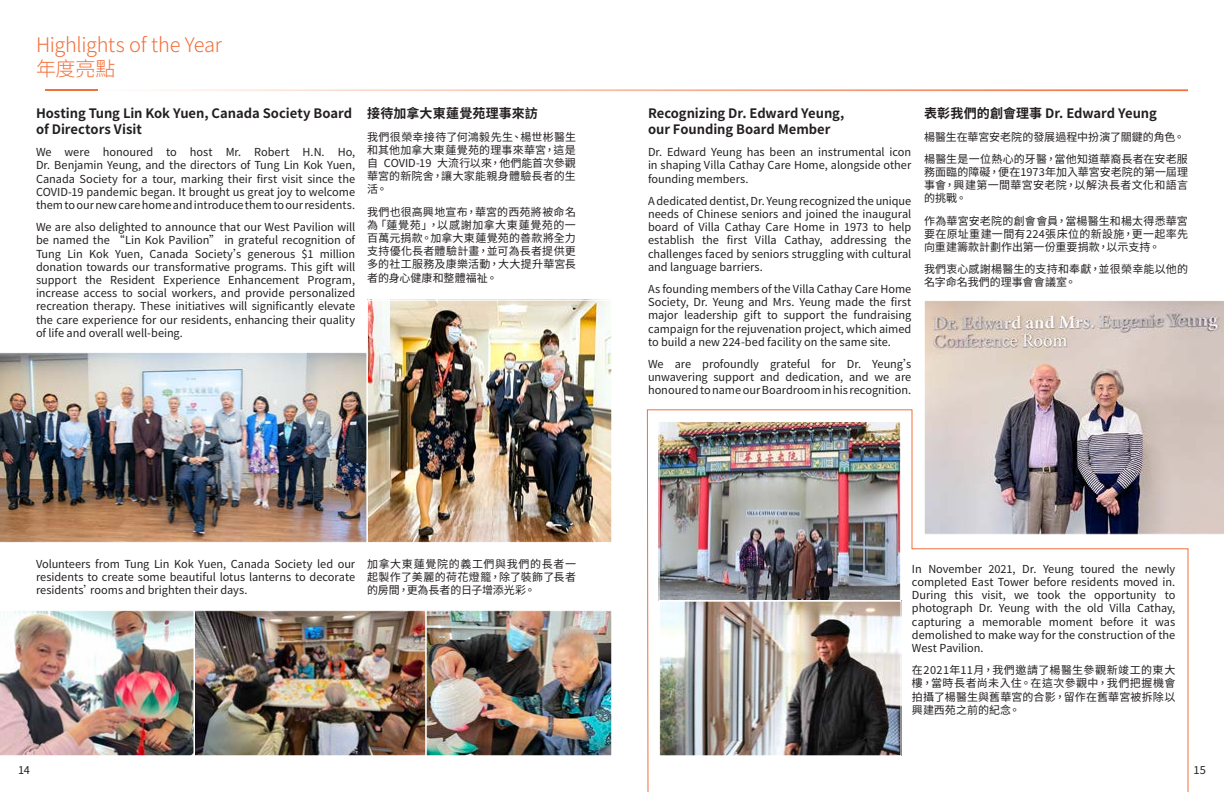
<style>
.page{position:relative;width:1224px;height:792px;background:#fff}
.page>*{position:absolute;margin:0;border:0;box-sizing:border-box;transform-origin:0 0}
.t1{font:300 20px/24px "Noto Sans TC";letter-spacing:-.015em;color:#f26f39}
.H1-HorizLine{font:500 20px "Noto Sans TC";color:#f26f39;scale:10 1}
.t2{font:700 13px/15.6px "Noto Sans TC";color:#231f20}
.Body{font:11px/13.2px "Noto Sans TC";color:#231f20;text-align:justify}
</style>
<div class="page">
<img style="left:196px;top:612px;width:414px;height:142px">
<img style="left:0;top:610px;width:194px;height:146px">
<img style="left:0;top:352px;width:367px;height:191px">
<img style="left:369px;top:302px;width:241px;height:239px">
<div style="left:367px;top:300px;width:245px;height:243px;border:1px solid #fff"></div>
<div style="left:194px;top:610px;width:232px;height:146px;border:1px solid #fff"></div>
<div style="left:426px;top:610px;width:186px;height:146px;border:1px solid #fff"></div>
<svg style="left:924px;top:301px;width:300px;height:234px;background:#d4c4bc"></svg>
<hr style="left:98px;top:89px;width:1090px;height:2px;background:#f26f39">
<img style="left:647px;top:409px;width:541px;height:383px">
<h1 class="t1" style="left:36px;top:33px;width:187px">Highlights of the Year年度亮點</h1>
<p class="H1-HorizLine" style="left:36px;top:77px;width:9px">-</p>
<h3 class="t2" style="left:36px;top:106px;width:318px">Hosting Tung Lin Kok Yuen, Canada Society Board of Directors Visit</h3>
<p class="Body" style="left:36px;top:146px;width:321px">We were honoured to host Mr. Robert H.N. Ho, Dr. Benjamin Yeung, and the directors of Tung Lin Kok Yuen, Canada Society for a tour, marking their first visit since the COVID-19 pandemic began. It brought us great joy to welcome them to our new care home and introduce them to our residents.</p>
<p class="Body" style="left:36px;top:221px;width:321px">We are also delighted to announce that our West Pavilion will be named the “Lin Kok Pavilion” in grateful recognition of Tung Lin Kok Yuen, Canada Society’s generous $1 million donation towards our transformative programs. This gift will support the Resident Experience Enhancement Program, increase access to social workers, and provide personalized recreation therapy. These initiatives will significantly elevate the care experience for our residents, enhancing their quality of life and overall well-being.</p>
<h3 class="t2" style="left:367px;top:106px;width:172px">接待加拿大東蓮覺苑理事來訪</h3>
<p class="Body" style="left:367px;top:130px;width:210px">我們很榮幸接待了何鴻毅先生、楊世彬醫生和其他加拿大東蓮覺苑的理事來華宮，這是自 COVID-19 大流行以來，他們能首次參觀華宮的新院舍，讓大家能親身體驗長者的生活。</p>
<p class="Body" style="left:367px;top:205px;width:210px">我們也很高興地宣布，華宮的西苑將被命名為「蓮覺苑」，以感謝加拿大東蓮覺苑的一百萬元捐款。加拿大東蓮覺苑的善款將全力支持優化長者體驗計畫，並可為長者提供更多的社工服務及康樂活動，大大提升華宮長者的身心健康和整體福祉。</p>
<p class="Body" style="left:36px;top:557px;width:321px">Volunteers from Tung Lin Kok Yuen, Canada Society led our residents to create some beautiful lotus lanterns to decorate residents’ rooms and brighten their days.</p>
<p class="Body" style="left:367px;top:557px;width:210px">加拿大東蓮覺院的義工們與我們的長者一起製作了美麗的荷花燈籠，除了裝飾了長者的房間，更為長者的日子增添光彩。</p>
<h3 class="t2" style="left:648px;top:106px;width:198px">Recognizing Dr. Edward Yeung, our Founding Board Member</h3>
<p class="Body" style="left:648px;top:146px;width:265px">Dr. Edward Yeung has been an instrumental icon in shaping Villa Cathay Care Home, alongside other founding members.</p>
<p class="Body" style="left:648px;top:194px;width:265px">A dedicated dentist, Dr. Yeung recognized the unique needs of Chinese seniors and joined the inaugural board of Villa Cathay Care Home in 1973 to help establish the first Villa Cathay, addressing the challenges faced by seniors struggling with cultural and language barriers.</p>
<p class="Body" style="left:648px;top:283px;width:265px">As founding members of the Villa Cathay Care Home Society, Dr. Yeung and Mrs. Yeung made the first major leadership gift to support the fundraising campaign for the rejuvenation project, which aimed to build a new 224-bed facility on the same site.</p>
<p class="Body" style="left:648px;top:358px;width:268px;text-align:left">We are profoundly grateful for Dr. Yeung’s unwavering support and dedication, and we are honoured to name our Boardroom in his recognition.</p>
<h3 class="t2" style="left:924px;top:106px;width:234px">表彰我們的創會理事 Dr. Edward Yeung</h3>
<p class="Body" style="left:924px;top:130px;width:262px">楊醫生在華宮安老院的發展過程中扮演了關鍵的角色。</p>
<p class="Body" style="left:924px;top:152px;width:266px">楊醫生是一位熱心的牙醫，當他知道華裔長者在安老服務面臨的障礙，便在1973年加入華宮安老院的第一屆理事會，興建第一間華宮安老院，以解決長者文化和語言的挑戰。</p>
<p class="Body" style="left:924px;top:214px;width:266px">作為華宮安老院的創會會員，當楊醫生和楊太得悉華宮要在原址重建一間有224張床位的新設施，更一起率先向重建籌款計劃作出第一份重要捐款，以示支持。</p>
<p class="Body" style="left:924px;top:263px;width:266px">我們衷心感謝楊醫生的支持和奉獻，並很榮幸能以他的名字命名我們的理事會會議室。</p>
<p class="Body" style="left:912px;top:562px;width:265px">In November 2021, Dr. Yeung toured the newly completed East Tower before residents moved in.<br>During this visit, we took the opportunity to photograph Dr. Yeung with the old Villa Cathay, capturing a memorable moment before it was demolished to make way for the construction of the West Pavilion.</p>
<p class="Body" style="left:912px;top:664px;width:265px">在2021年11月，我們邀請了楊醫生參觀新竣工的東大樓，當時長者尚未入住。在這次參觀中，我們把握機會拍攝了楊醫生與舊華宮的合影，留作在舊華宮被拆除以興建西苑之前的紀念。</p>
<p class="Body" style="left:18px;top:764px;width:13px">14</p>
<p class="Body" style="left:1194px;top:764px;width:14px">15</p>
</div>
